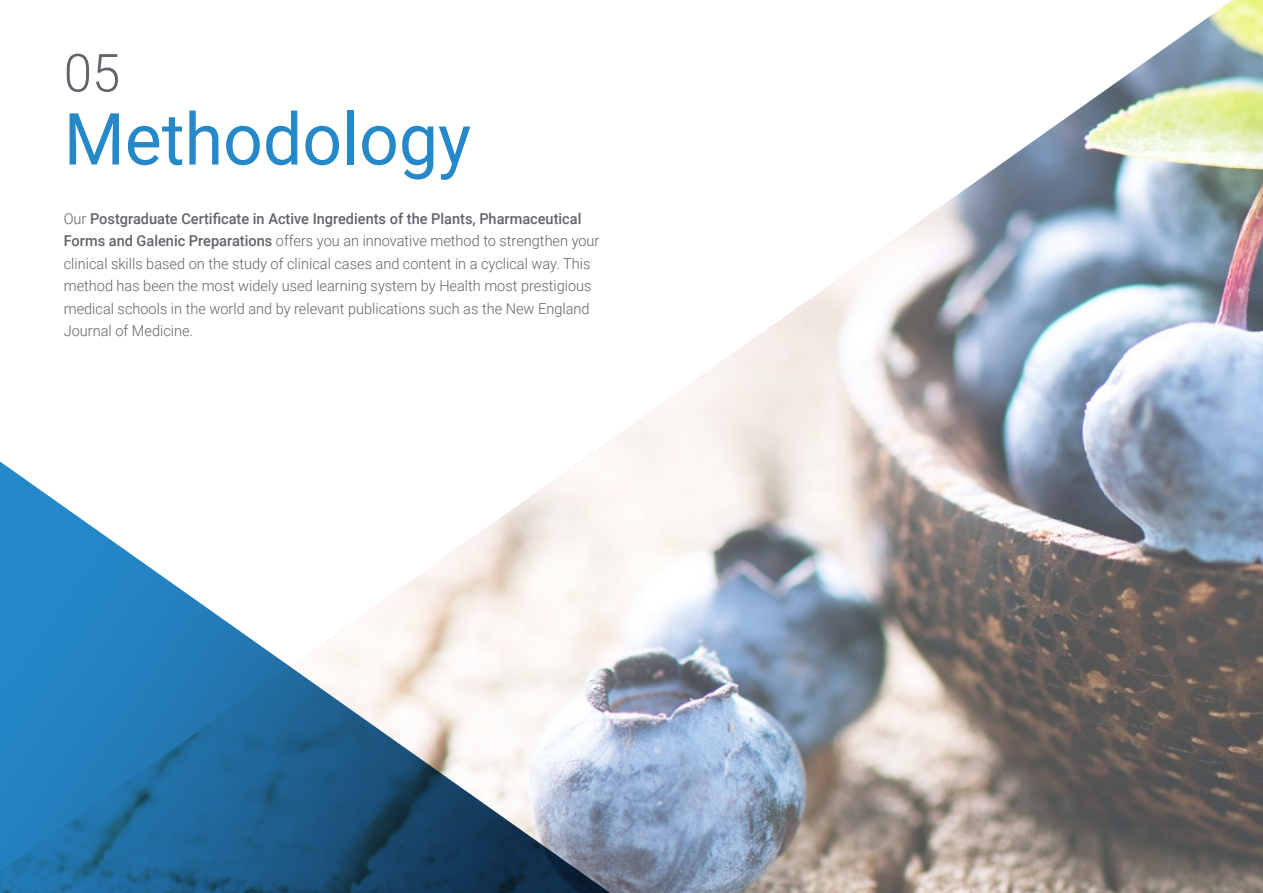
<style>
.page{position:relative;width:1263px;height:893px;background:#fff}
.page>*{position:absolute;margin:0;border:0;box-sizing:border-box;transform-origin:0 0}
.t1{font:72px "Roboto";color:#2488c9}
.t2{font:300 52.5px "Roboto";color:#61646a}
.t3{font:300 15px/22.5px "Roboto";color:#61646a}
.s1{font-weight:500}
</style>
<div class="page">
<img style="left:603px;top:0;width:660px;height:893px">
<svg style="left:0;top:446px;width:640px;height:447px"></svg>
<h2 class="t2" style="left:64px;top:36px;width:58px">05</h2>
<h1 class="t1" style="left:64px;top:89px;width:409px">Methodology</h1>
<p class="t3" style="left:64px;top:207px;width:537px">Our <span class="s1">Postgraduate Certificate in Active Ingredients of the Plants, Pharmaceutical Forms and Galenic Preparations</span> offers you an innovative method to strengthen your clinical skills based on the study of clinical cases and content in a cyclical way. This method has been the most widely used learning system by Health most prestigious medical schools in the world and by relevant publications such as the New England Journal of Medicine.</p>
</div>
